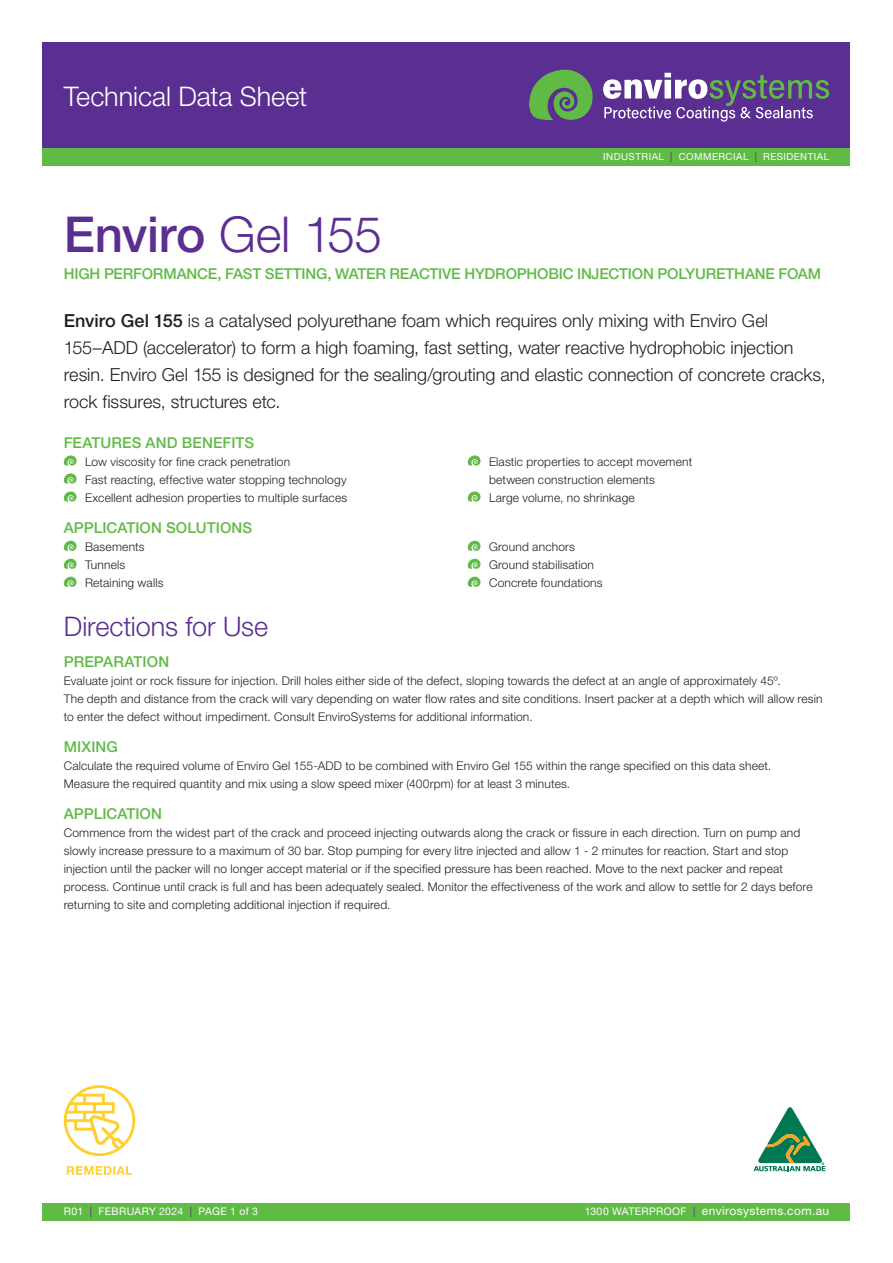
<style>
.page{position:relative;width:893px;height:1263px;background:#fff}
.page>*{position:absolute;margin:0;border:0;box-sizing:border-box;transform-origin:0 0}
.t1{font:500 49.5px "Helvetica Neue";letter-spacing:-.005em;color:#5b2e91}
.t2{font:300 27px "Helvetica Neue";letter-spacing:-.005em;color:#fff}
.t3{font:300 27px "Helvetica Neue";letter-spacing:-.005em;color:#5b2e91}
.t4{font:300 18px/27px "Helvetica Neue";color:#231f20}
.t5{font:500 15px "Helvetica Neue";letter-spacing:-.01em;color:#60bb46}
.t6{font:500 15px "Helvetica Neue";letter-spacing:.01em;color:#60bb46}
.t7{font:300 12px/18px "Helvetica Neue";letter-spacing:.015em;color:#231f20}
.t8{font:12px "Helvetica Neue";letter-spacing:.03em;color:#fff}
.t9{font:10.5px "Helvetica Neue";letter-spacing:.03em;color:#fff}
.t10{font:9.75px "Helvetica Neue";letter-spacing:.05em;color:#fff}
.s1{color:#5b2e91}
.s2{font-weight:300}
.s3{font-weight:500}
.s4{font-size:10.5px}
.s5{font-size:10.5px;color:#5b2e91}
</style>
<div class="page">
<div style="left:43px;top:43px;width:807px;height:106px;background:#5b2e91"></div>
<svg style="left:603px;top:73px;width:226px;height:49px"></svg>
<svg style="left:529px;top:70px;width:64px;height:50px"></svg>
<div style="left:43px;top:149px;width:807px;height:17px;background:#60bb46"></div>
<div style="left:43px;top:1203px;width:807px;height:17px;background:#60bb46"></div>
<svg style="left:64px;top:455px;width:13px;height:11px"></svg>
<svg style="left:64px;top:473px;width:13px;height:11px"></svg>
<svg style="left:64px;top:491px;width:13px;height:11px"></svg>
<svg style="left:468px;top:455px;width:12px;height:11px"></svg>
<svg style="left:468px;top:491px;width:12px;height:11px"></svg>
<svg style="left:64px;top:541px;width:13px;height:10px"></svg>
<svg style="left:64px;top:559px;width:13px;height:10px"></svg>
<svg style="left:64px;top:577px;width:13px;height:10px"></svg>
<svg style="left:468px;top:541px;width:12px;height:10px"></svg>
<svg style="left:468px;top:559px;width:12px;height:10px"></svg>
<svg style="left:468px;top:577px;width:12px;height:10px"></svg>
<svg style="left:753px;top:1107px;width:73px;height:65px"></svg>
<svg style="left:64px;top:1085px;width:71px;height:71px"></svg>
<svg style="left:67px;top:1166px;width:65px;height:9px"></svg>
<h2 class="t2" style="left:64px;top:80px;width:245px">Technical Data Sheet</h2>
<p class="t10" style="left:603px;top:151px;width:227px">INDUSTRIAL <span class="s1">|</span> COMMERCIAL <span class="s1">|</span> RESIDENTIAL</p>
<h1 class="t1" style="left:64px;top:204px;width:320px">Enviro <span class="s2">Gel 155</span></h1>
<p class="t5" style="left:64px;top:264px;width:759px">HIGH PERFORMANCE, FAST SETTING, WATER REACTIVE HYDROPHOBIC INJECTION POLYURETHANE FOAM</p>
<p class="t4" style="left:64px;top:306px;width:763px"><span class="s3">Enviro Gel 155</span> is a catalysed polyurethane foam which requires only mixing with Enviro Gel 155–ADD (accelerator) to form a high foaming, fast setting, water reactive hydrophobic injection resin. Enviro Gel 155 is designed for the sealing/grouting and elastic connection of concrete cracks, rock fissures, structures etc.</p>
<p class="t6" style="left:64px;top:433px;width:192px">FEATURES AND BENEFITS</p>
<p class="t7" style="left:85px;top:452px;width:264px">Low viscosity for fine crack penetration<br>Fast reacting, effective water stopping technology<br>Excellent adhesion properties to multiple surfaces</p>
<p class="t7" style="left:489px;top:452px;width:205px">Elastic properties to accept movement between construction elements<br>Large volume, no shrinkage</p>
<p class="t5" style="left:64px;top:518px;width:190px">APPLICATION SOLUTIONS</p>
<p class="t7" style="left:85px;top:537px;width:80px">Basements<br>Tunnels<br>Retaining walls</p>
<p class="t7" style="left:489px;top:537px;width:115px">Ground anchors<br>Ground stabilisation<br>Concrete foundations</p>
<h2 class="t3" style="left:64px;top:609px;width:206px">Directions for Use</h2>
<p class="t5" style="left:64px;top:653px;width:107px">PREPARATION</p>
<p class="t7" style="left:64px;top:671px;width:760px">Evaluate joint or rock fissure for injection. Drill holes either side of the defect, sloping towards the defect at an angle of approximately 45º.<br>The depth and distance from the crack will vary depending on water flow rates and site conditions. Insert packer at a depth which will allow resin to enter the defect without impediment. Consult EnviroSystems for additional information.</p>
<p class="t5" style="left:64px;top:738px;width:56px">MIXING</p>
<p class="t7" style="left:64px;top:757px;width:709px">Calculate the required volume of Enviro Gel 155-ADD to be combined with Enviro Gel 155 within the range specified on this data sheet.<br>Measure the required quantity and mix using a slow speed mixer (400rpm) for at least 3 minutes.</p>
<p class="t5" style="left:64px;top:805px;width:100px">APPLICATION</p>
<p class="t7" style="left:64px;top:824px;width:750px">Commence from the widest part of the crack and proceed injecting outwards along the crack or fissure in each direction. Turn on pump and slowly increase pressure to a maximum of 30 bar. Stop pumping for every litre injected and allow 1 - 2 minutes for reaction. Start and stop injection until the packer will no longer accept material or if the specified pressure has been reached. Move to the next packer and repeat process. Continue until crack is full and has been adequately sealed. Monitor the effectiveness of the work and allow to settle for 2 days before returning to site and completing additional injection if required.</p>
<p class="t9" style="left:64px;top:1205px;width:196px">R01 <span class="s1">|</span> FEBRUARY 2024 <span class="s1">|</span> PAGE 1 of 3</p>
<p class="t8" style="left:585px;top:1204px;width:246px"><span class="s4">1300 WATERPROOF</span> <span class="s5">|</span> envirosystems.com.au</p>
</div>
